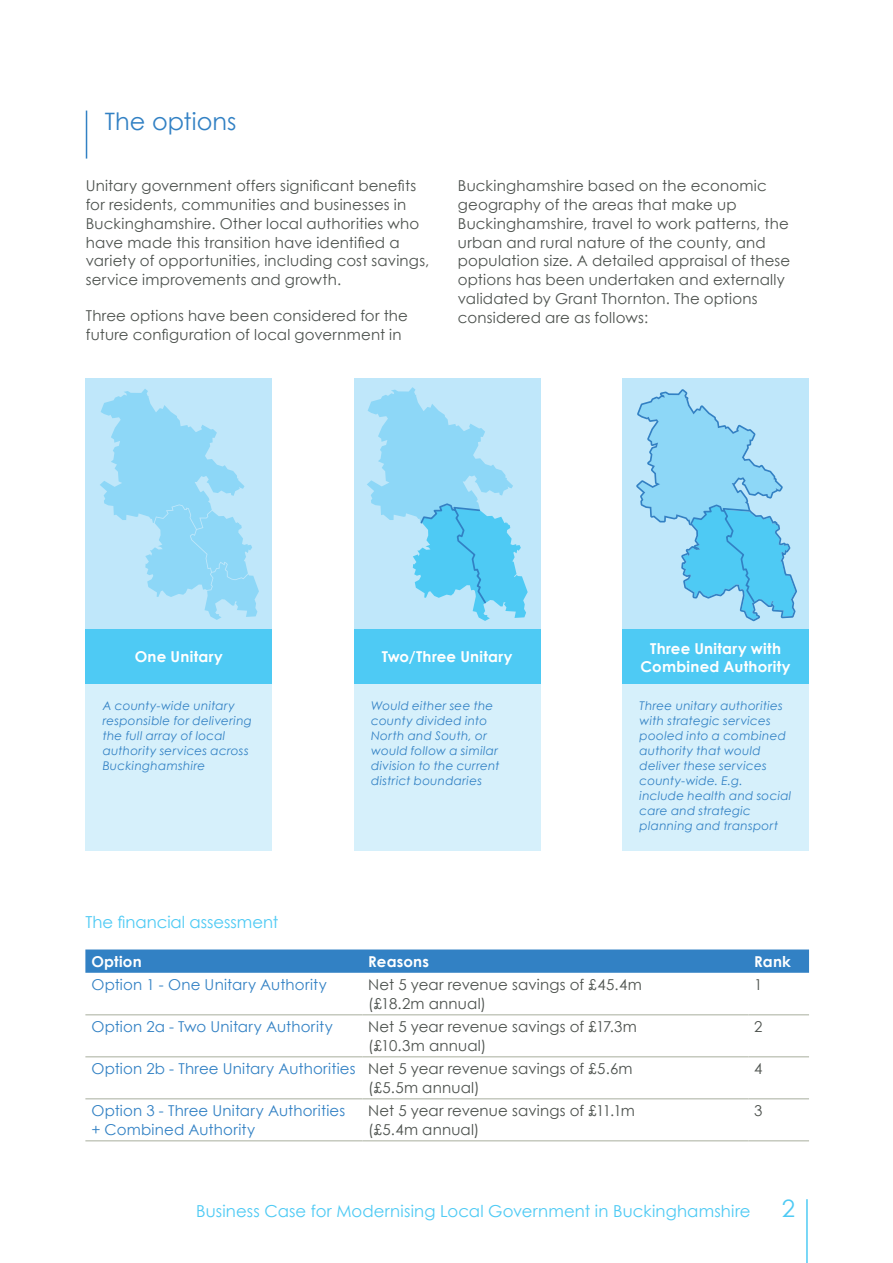
<style>
.page{position:relative;width:893px;height:1263px;background:#fff}
.page>*{position:absolute;margin:0;border:0;box-sizing:border-box;transform-origin:0 0}
.A_HEAD{font:24px "Century Gothic";color:#3281c4}
.t1{font:24px "Century Gothic";color:#4ecaf4}
.B_HEAD{font:16.5px "Century Gothic";letter-spacing:.005em;color:#4ecaf4}
.PARA_TEXT{font:15px/18.8px "Century Gothic";letter-spacing:.01em;color:#4d524e}
.TABLE_COPY_BLACK{font:15px/18.8px "Century Gothic";letter-spacing:.01em;color:#4d524e}
.TABLE_COPY_BLUE{font:15px/18.8px "Century Gothic";letter-spacing:.01em;color:#3281c4}
.FEATURE_BOX_HEADING{font:700 15px/18px "Century Gothic";letter-spacing:.015em;color:#fff;text-align:center}
.TABLE_HEAD{font:700 15px "Century Gothic";letter-spacing:.01em;color:#fff}
.FEATURE_BOX_COPY{font:italic 12px/15px "Century Gothic";letter-spacing:.02em;color:#3281c4}
</style>
<div class="page">
<hr style="left:806px;top:1199px;width:2px;height:64px;background:#4ecaf4">
<hr style="left:86px;top:111px;width:1px;height:48px;background:#3281c4">
<svg style="left:85px;top:949px;width:724px;height:24px;background:#3885c5"></svg>
<hr style="left:85px;top:1014px;width:277px;height:1px;background:#c5c9be">
<hr style="left:362px;top:1014px;width:386px;height:1px;background:#c5c9be">
<hr style="left:748px;top:1014px;width:61px;height:1px;background:#c5c9be">
<hr style="left:85px;top:1056px;width:277px;height:1px;background:#c5c9be">
<hr style="left:362px;top:1056px;width:386px;height:1px;background:#c5c9be">
<hr style="left:748px;top:1056px;width:61px;height:1px;background:#c5c9be">
<hr style="left:85px;top:1098px;width:277px;height:1px;background:#c5c9be">
<hr style="left:362px;top:1098px;width:386px;height:1px;background:#c5c9be">
<hr style="left:748px;top:1098px;width:61px;height:1px;background:#c5c9be">
<hr style="left:85px;top:1140px;width:277px;height:1px;background:#c5c9be">
<hr style="left:362px;top:1140px;width:386px;height:1px;background:#c5c9be">
<hr style="left:748px;top:1140px;width:61px;height:1px;background:#c5c9be">
<div style="left:86px;top:378px;width:186px;height:251px;background:#bfe7fa"></div>
<svg style="left:100px;top:389px;width:159px;height:231px"></svg>
<div style="left:86px;top:629px;width:186px;height:55px;background:#4ecaf4"></div>
<div style="left:86px;top:684px;width:186px;height:167px;background:#d6f0fb"></div>
<div style="left:354px;top:378px;width:186px;height:251px;background:#bfe7fa"></div>
<div style="left:354px;top:629px;width:186px;height:55px;background:#4ecaf4"></div>
<div style="left:354px;top:684px;width:186px;height:167px;background:#d6f0fb"></div>
<div style="left:623px;top:378px;width:186px;height:252px;background:#bfe7fa"></div>
<div style="left:623px;top:630px;width:186px;height:54px;background:#4ecaf4"></div>
<div style="left:623px;top:684px;width:186px;height:167px;background:#d6f0fb"></div>
<svg style="left:367px;top:387px;width:161px;height:234px"></svg>
<svg style="left:636px;top:389px;width:161px;height:232px"></svg>
<p class="A_HEAD" style="left:105px;top:104px;width:133px">The options</p>
<p class="PARA_TEXT" style="left:86px;top:176px;width:345px">Unitary government offers significant benefits for residents, communities and businesses in Buckinghamshire. Other local authorities who have made this transition have identified a variety of opportunities, including cost savings, service improvements and growth.</p>
<p class="PARA_TEXT" style="left:86px;top:306px;width:324px">Three options have been considered for the future configuration of local government in</p>
<p class="PARA_TEXT" style="left:458px;top:176px;width:334px">Buckinghamshire based on the economic geography of the areas that make up Buckinghamshire, travel to work patterns, the urban and rural nature of the county, and population size. A detailed appraisal of these options has been undertaken and externally validated by Grant Thornton. The options considered are as follows:</p>
<p class="FEATURE_BOX_HEADING" style="left:135px;top:647px;width:90px">One Unitary</p>
<p class="FEATURE_BOX_COPY" style="left:103px;top:698px;width:151px">A county-wide unitary responsible for delivering the full array of local authority services across<br>Buckinghamshire</p>
<p class="B_HEAD" style="left:85px;top:911px;width:194px">The financial assessment</p>
<p class="FEATURE_BOX_HEADING" style="left:382px;top:647px;width:132px">Two/Three Unitary</p>
<p class="FEATURE_BOX_COPY" style="left:371px;top:698px;width:130px">Would either see the county divided into<br>North and South, or would follow a similar division to the current district boundaries</p>
<p class="FEATURE_BOX_HEADING" style="left:641px;top:638px;width:152px">Three Unitary with<br>Combined Authority</p>
<p class="FEATURE_BOX_COPY" style="left:640px;top:698px;width:153px">Three unitary authorities with strategic services pooled into a combined authority that would deliver these services county-wide. E.g.<br>include health and social care and strategic planning and transport</p>
<p class="TABLE_HEAD" style="left:91px;top:950px;width:52px">Option</p>
<p class="TABLE_HEAD" style="left:368px;top:950px;width:62px">Reasons</p>
<p class="TABLE_HEAD" style="left:754px;top:950px;width:38px">Rank</p>
<p class="TABLE_COPY_BLUE" style="left:91px;top:975px;width:237px">Option 1 - One Unitary Authority</p>
<p class="TABLE_COPY_BLACK" style="left:368px;top:975px;width:275px">Net 5 year revenue savings of £45.4m (£18.2m annual)</p>
<p class="TABLE_COPY_BLACK" style="left:754px;top:975px;width:10px">1</p>
<p class="TABLE_COPY_BLUE" style="left:91px;top:1017px;width:243px">Option 2a - Two Unitary Authority</p>
<p class="TABLE_COPY_BLACK" style="left:368px;top:1017px;width:270px">Net 5 year revenue savings of £17.3m (£10.3m annual)</p>
<p class="TABLE_COPY_BLACK" style="left:754px;top:1017px;width:10px">2</p>
<p class="TABLE_COPY_BLUE" style="left:91px;top:1059px;width:266px">Option 2b - Three Unitary Authorities</p>
<p class="TABLE_COPY_BLACK" style="left:368px;top:1059px;width:266px">Net 5 year revenue savings of £5.6m (£5.5m annual)</p>
<p class="TABLE_COPY_BLACK" style="left:754px;top:1059px;width:10px">4</p>
<p class="TABLE_COPY_BLUE" style="left:91px;top:1101px;width:255px">Option 3 - Three Unitary Authorities + Combined Authority</p>
<p class="TABLE_COPY_BLACK" style="left:368px;top:1101px;width:268px">Net 5 year revenue savings of £11.1m (£5.4m annual)</p>
<p class="TABLE_COPY_BLACK" style="left:754px;top:1101px;width:10px">3</p>
<p class="B_HEAD" style="left:196px;top:1199px;width:556px">Business Case for Modernising Local Government in Buckinghamshire</p>
<h1 class="t1" style="left:782px;top:1192px;width:15px">2</h1>
</div>
